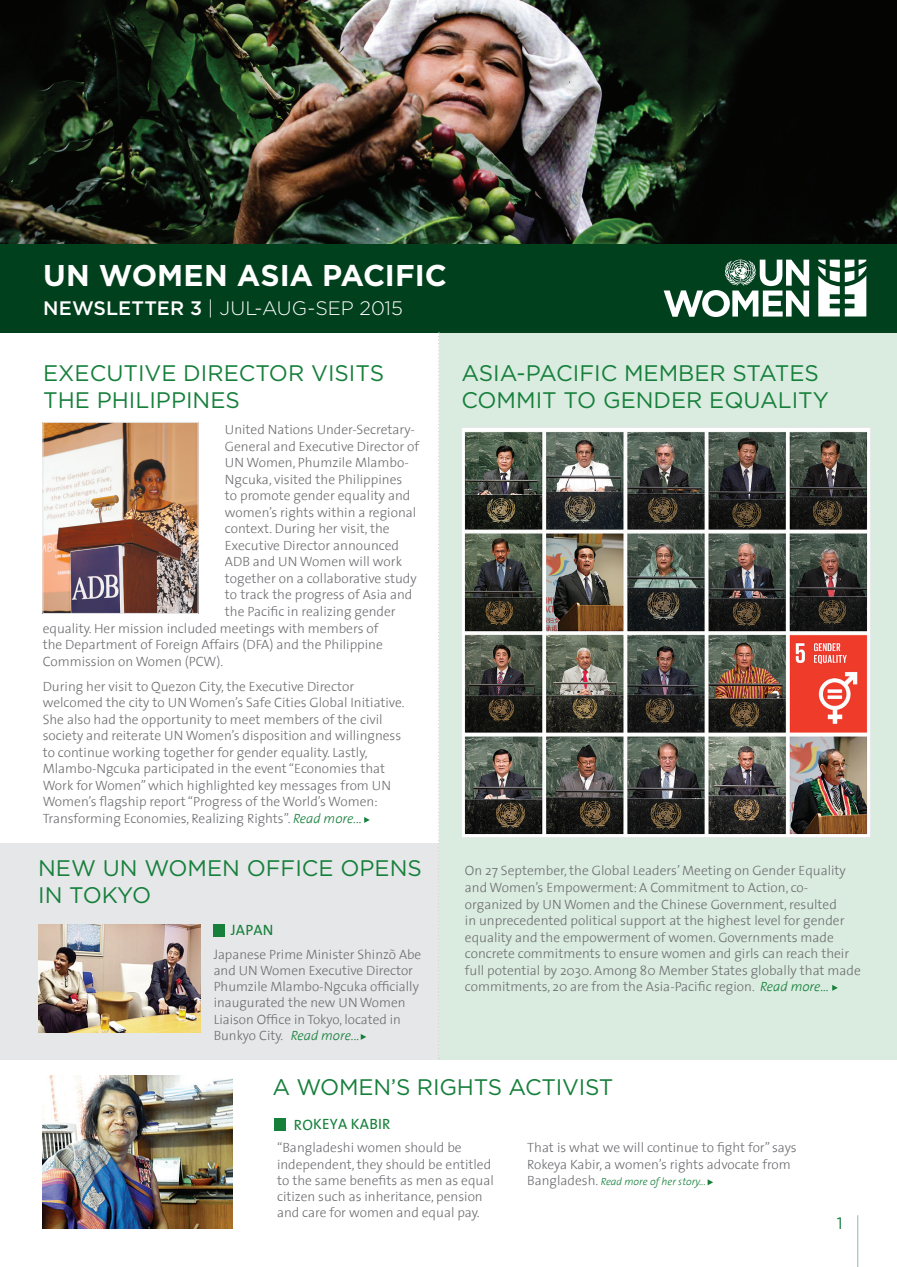
<style>
.page{position:relative;width:897px;height:1267px;background:#fff}
.page>*{position:absolute;margin:0;border:0;box-sizing:border-box;transform-origin:0 0}
.Intro_paragraph{font:700 30px "Gotham";color:#fff}
.Intro_paragraph-2{font:22.5px/27px "Gotham";color:#16803b}
.t1{font:300 19.5px "Gotham";color:#fff}
.t2{font:16.5px "Gotham";color:#16803b}
.Intro_paragraph-3{font:15px "The Sans 5";letter-spacing:.005em;color:#16803b}
.Intro_paragraph-4{font:300 13.5px/16.5px "The Sans";color:#6c6d70}
.Intro_paragraph-5{font:italic 300 10.5px "The Sans";color:#16803b}
.s1{font-weight:500}
.s2{font-style:italic;color:#16803b}
.s3{font-style:normal;font-size:13.5px;color:#6c6d70}
</style>
<div class="page">
<hr style="left:857px;top:1215px;width:1px;height:51px;background:#16803b">
<div style="left:0;top:843px;width:438px;height:216px;background:#e6e7e9"></div>
<div style="left:438px;top:329px;width:458px;height:730px;background:#daebe0"></div>
<img style="left:0;top:0;width:896px;height:245px">
<div style="left:0;top:245px;width:896px;height:88px;background:#00401d"></div>
<svg style="left:663px;top:259px;width:146px;height:58px"></svg>
<svg style="left:818px;top:260px;width:48px;height:56px"></svg>
<svg style="left:438px;top:332px;width:1px;height:725px"></svg>
<img style="left:45px;top:424px;width:151px;height:187px">
<div style="left:43px;top:422px;width:155px;height:191px;border:1px solid #e6e7e9"></div>
<div style="left:214px;top:924px;width:11px;height:12px;background:#16803b"></div>
<img style="left:38px;top:924px;width:162px;height:107px">
<svg style="left:360px;top:1034px;width:6px;height:5px"></svg>
<img style="left:463px;top:429px;width:405px;height:406px">
<svg style="left:832px;top:985px;width:5px;height:5px"></svg>
<svg style="left:364px;top:817px;width:6px;height:5px"></svg>
<div style="left:275px;top:1118px;width:11px;height:12px;background:#16803b"></div>
<img style="left:43px;top:1075px;width:190px;height:152px">
<svg style="left:707px;top:1179px;width:6px;height:6px"></svg>
<p class="Intro_paragraph" style="left:43px;top:255px;width:405px">UN WOMEN ASIA PACIFIC</p>
<p class="t1" style="left:43px;top:296px;width:361px"><span class="s1">NEWSLETTER 3</span> | JUL-AUG-SEP 2015</p>
<p class="Intro_paragraph-2" style="left:43px;top:359px;width:342px">EXECUTIVE DIRECTOR VISITS<br>THE PHILIPPINES</p>
<p class="Intro_paragraph-4" style="left:225px;top:421px;width:196px">United Nations Under-Secretary-<br>General and Executive Director of<br>UN Women, Phumzile Mlambo-<br>Ngcuka, visited the Philippines<br>to promote gender equality and women’s rights within a regional context. During her visit, the<br>Executive Director announced<br>ADB and UN Women will work together on a collaborative study to track the progress of Asia and the Pacific in realizing gender</p>
<p class="Intro_paragraph-4" style="left:43px;top:619px;width:341px">equality. Her mission included meetings with members of the Department of Foreign Affairs (DFA) and the Philippine<br>Commission on Women (PCW).</p>
<p class="Intro_paragraph-4" style="left:43px;top:677px;width:363px">During her visit to Quezon City, the Executive Director welcomed the city to UN Women’s Safe Cities Global Initiative.<br>She also had the opportunity to meet members of the civil society and reiterate UN Women’s disposition and willingness to continue working together for gender equality. Lastly, Mlambo-Ngcuka participated in the event “Economies that Work for Women” which highlighted key messages from UN Women’s flagship report “Progress of the World’s Women:<br>Transforming Economies, Realizing Rights”. <span class="s2">Read more...</span></p>
<p class="Intro_paragraph-2" style="left:38px;top:854px;width:385px">NEW UN WOMEN OFFICE OPENS<br>IN TOKYO</p>
<p class="Intro_paragraph-3" style="left:231px;top:917px;width:44px">JAPAN</p>
<p class="Intro_paragraph-4" style="left:214px;top:945px;width:209px">Japanese Prime Minister Shinzõ Abe and UN Women Executive Director<br>Phumzile Mlambo-Ngcuka officially inaugurated the new UN Women<br>Liaison Office in Tokyo, located in<br>Bunkyo City. <span class="s2">Read more...</span></p>
<p class="Intro_paragraph-2" style="left:461px;top:359px;width:369px">ASIA-PACIFIC MEMBER STATES<br>COMMIT TO GENDER EQUALITY</p>
<p class="Intro_paragraph-4" style="left:465px;top:862px;width:397px">On 27 September, the Global Leaders’ Meeting on Gender Equality and Women’s Empowerment: A Commitment to Action, co&shy;organized by UN Women and the Chinese Government, resulted<br>in unprecedented political support at the highest level for gender equality and the empowerment of women. Governments made concrete commitments to ensure women and girls can reach their full potential by 2030. Among 80 Member States globally that made commitments, 20 are from the Asia-Pacific region. <span class="s2">Read more...</span></p>
<p class="Intro_paragraph-2" style="left:272px;top:1072px;width:342px">A WOMEN’S RIGHTS ACTIVIST</p>
<p class="Intro_paragraph-3" style="left:294px;top:1111px;width:98px">ROKEYA KABIR</p>
<p class="Intro_paragraph-4" style="left:277px;top:1139px;width:218px">“Bangladeshi women should be independent, they should be entitled to the same benefits as men as equal citizen such as inheritance, pension and care for women and equal pay.</p>
<p class="Intro_paragraph-4" style="left:527px;top:1139px;width:271px">That is what we will continue to fight for” says<br>Rokeya Kabir, a women’s rights advocate from</p>
<p class="Intro_paragraph-5" style="left:527px;top:1172px;width:180px"><span class="s3">Bangladesh.</span> Read more of her story...</p>
<p class="t2" style="left:836px;top:1212px;width:7px">1</p>
</div>
